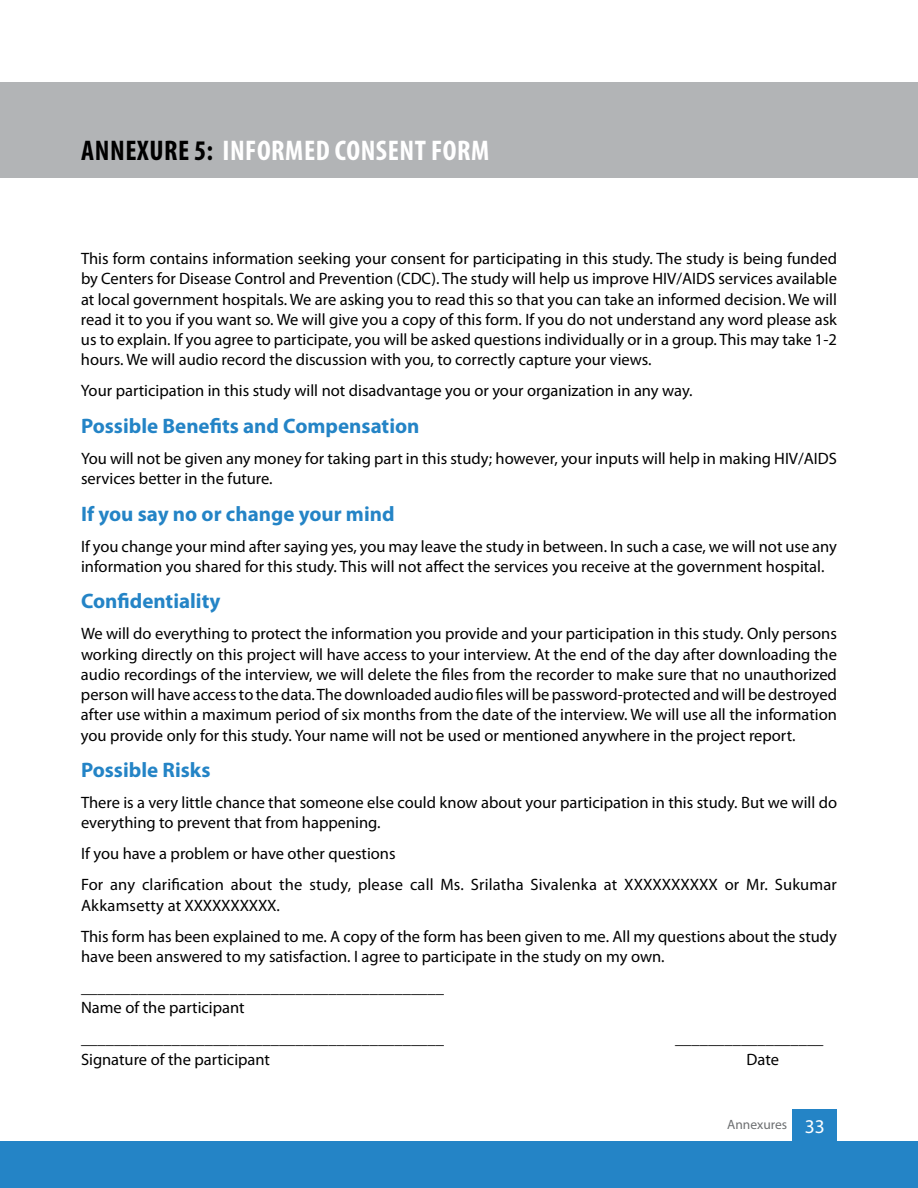
<style>
.page{position:relative;width:918px;height:1188px;background:#fff}
.page>*{position:absolute;margin:0;border:0;box-sizing:border-box;transform-origin:0 0}
.t1{font:700 condensed 28.5px "Myriad Pro";letter-spacing:.02em;color:#fff}
.t2{font:700 21px "Myriad Pro";color:#2484c6}
.t3{font:16.5px/20.2px "Myriad Pro";color:#000}
.t4{font:13.5px "Myriad Pro";color:#6d6f71}
.s1{color:#000}
.s2{font-size:19.5px;color:#fff}
</style>
<div class="page">
<div style="left:1px;top:1142px;width:917px;height:46px;background:#2484c6"></div>
<div style="left:793px;top:1109px;width:44px;height:33px;background:#2484c6"></div>
<div style="left:0;top:82px;width:918px;height:96px;background:#b2b4b6"></div>
<h1 class="t1" style="left:81px;top:132px;width:407px"><span class="s1">ANNEXURE 5:</span> INFORMED CONSENT FORM</h1>
<p class="t3" style="left:81px;top:248px;width:758px">This form contains information seeking your consent for participating in this study. The study is being funded by Centers for Disease Control and Prevention (CDC). The study will help us improve HIV/AIDS</p>
<p class="t3" style="left:81px;top:268px;width:758px;text-align:justify;text-indent:637px">services available at local government hospitals. We are asking you to read this so that you can take an informed decision. We will read it to you if you want so. We will give you a copy of this form. If you do not understand any word please ask us to explain. If you agree to participate, you will be asked questions individually or in a group. This may take 1-2 hours. We will audio record the discussion with you, to correctly capture your views.</p>
<p class="t3" style="left:81px;top:380px;width:613px">Your participation in this study will not disadvantage you or your organization in any way.</p>
<p class="t2" style="left:81px;top:412px;width:340px">Possible Benefits and Compensation</p>
<p class="t3" style="left:81px;top:448px;width:732px">You will not be given any money for taking part in this study; however, your inputs will help in making HIV/AIDS services better in the future.</p>
<p class="t2" style="left:81px;top:500px;width:315px">If you say no or change your mind</p>
<p class="t3" style="left:81px;top:536px;width:757px">If you change your mind after saying yes, you may leave the study in between. I n such a case, we will not use any information you shared for this study. This will not affect the services you receive at the government hospital.</p>
<p class="t2" style="left:81px;top:588px;width:141px">Confidentiality</p>
<p class="t3" style="left:81px;top:623px;width:758px;text-align:justify">We will do everything to protect the information you provide and your participation in this study. Only persons working directly on this project will have access to your interview. At the end of the day after downloading the audio recordings of the interview, we will delete the files from the recorder to make sure that no unauthorized person will have access to the data. The downloaded audio files will be password-protected and will be destroyed after use within a maximum period of six months from the date of the interview. We will use all the information you provide only for this study. Your name will not be used or mentioned anywhere in the project report.</p>
<p class="t2" style="left:81px;top:756px;width:131px">Possible Risks</p>
<p class="t3" style="left:81px;top:792px;width:758px">There is a very little chance that someone else could know about your participation in this study. But we will do everything to prevent that from happening.</p>
<p class="t3" style="left:81px;top:838px;width:554px;line-height:31px">If you have a problem or have other questions<br>For any clarification about the study, please call Ms. Srilatha Sivalenka at XXXXXXXXXX</p>
<p class="t3" style="left:725px;top:875px;width:114px">or Mr. Sukumar</p>
<p class="t3" style="left:81px;top:895px;width:114px">Akkamsetty at XXXXXXXXXX</p>
<p class="t3" style="left:81px;top:889px;width:757px;line-height:31px;text-indent:196px">.<br>This form has been explained to me. A copy of the form has been given to me. All my questions about the study</p>
<p class="t3" style="left:81px;top:941px;width:585px;line-height:31px">have been answered to my satisfaction. I agree to participate in the study on my own. ____________________________________________</p>
<p class="t3" style="left:81px;top:992px;width:365px;line-height:31px">Name of the participant ____________________________________________</p>
<p class="t3" style="left:675px;top:1028px;width:150px">__________________</p>
<p class="t3" style="left:81px;top:1049px;width:191px">Signature of the participant</p>
<p class="t3" style="left:747px;top:1049px;width:34px">Date</p>
<p class="t4" style="left:727px;top:1116px;width:99px">Annexures <span class="s2">33</span></p>
</div>
